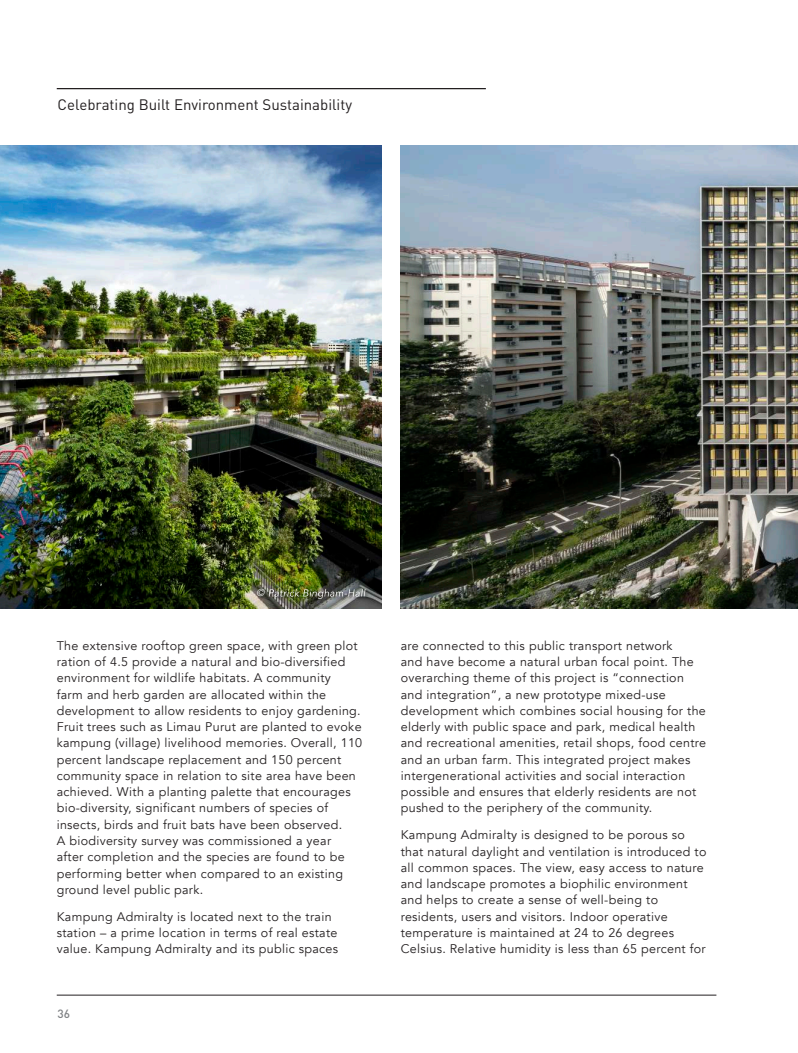
<style>
.page{position:relative;width:798px;height:1053px;background:#fff}
.page>*{position:absolute;margin:0;border:0;box-sizing:border-box;transform-origin:0 0}
.t1{font:15px "DINOT";color:#231f20}
.t2{font:12.5px/16.2px "Avenir";letter-spacing:.025em;color:#231f20}
.t3{font:500 11.88px "DINOT";color:#808285}
.t4{font:italic 10px "Avenir";letter-spacing:.025em;color:#fff}
</style>
<div class="page">
<hr style="left:57px;top:994px;width:659px;height:1px;background:#231f20">
<hr style="left:57px;top:88px;width:428px;height:1px;background:#231f20">
<img style="left:0;top:145px;width:381px;height:463px">
<div style="left:257px;top:588px;width:112px;height:14px;background:#231f20;opacity:.75"></div>
<img style="left:400px;top:145px;width:397px;height:463px">
<p class="t1" style="left:58px;top:93px;width:296px">Celebrating Built Environment Sustainability</p>
<p class="t4" style="left:256px;top:587px;width:110px">© Patrick Bingham-Hall</p>
<p class="t2" style="left:57px;top:637px;width:307px">The extensive rooftop green space, with green plot ration of 4.5 provide a natural and bio-diversified environment for wildlife habitats. A community<br>farm and herb garden are allocated within the development to allow residents to enjoy gardening.<br>Fruit trees such as Limau Purut are planted to evoke kampung (village) livelihood memories. Overall, 110 percent landscape replacement and 150 percent community space in relation to site area have been achieved. With a planting palette that encourages bio-diversity, significant numbers of species of insects, birds and fruit bats have been observed.<br>A biodiversity survey was commissioned a year<br>after completion and the species are found to be performing better when compared to an existing ground level public park.</p>
<p class="t2" style="left:57px;top:908px;width:283px">Kampung Admiralty is located next to the train station – a prime location in terms of real estate value. Kampung Admiralty and its public spaces</p>
<p class="t3" style="left:57px;top:1005px;width:14px">36</p>
<p class="t2" style="left:400px;top:637px;width:307px">are connected to this public transport network<br>and have become a natural urban focal point. The overarching theme of this project is “connection and integration”, a new prototype mixed-use development which combines social housing for the elderly with public space and park, medical health and recreational amenities, retail shops, food centre and an urban farm. This integrated project makes intergenerational activities and social interaction possible and ensures that elderly residents are not pushed to the periphery of the community.</p>
<p class="t2" style="left:400px;top:827px;width:307px">Kampung Admiralty is designed to be porous so that natural daylight and ventilation is introduced to all common spaces. The view, easy access to nature and landscape promotes a biophilic environment and helps to create a sense of well-being to residents, users and visitors. Indoor operative temperature is maintained at 24 to 26 degrees Celsius. Relative humidity is less than 65 percent for</p>
</div>
